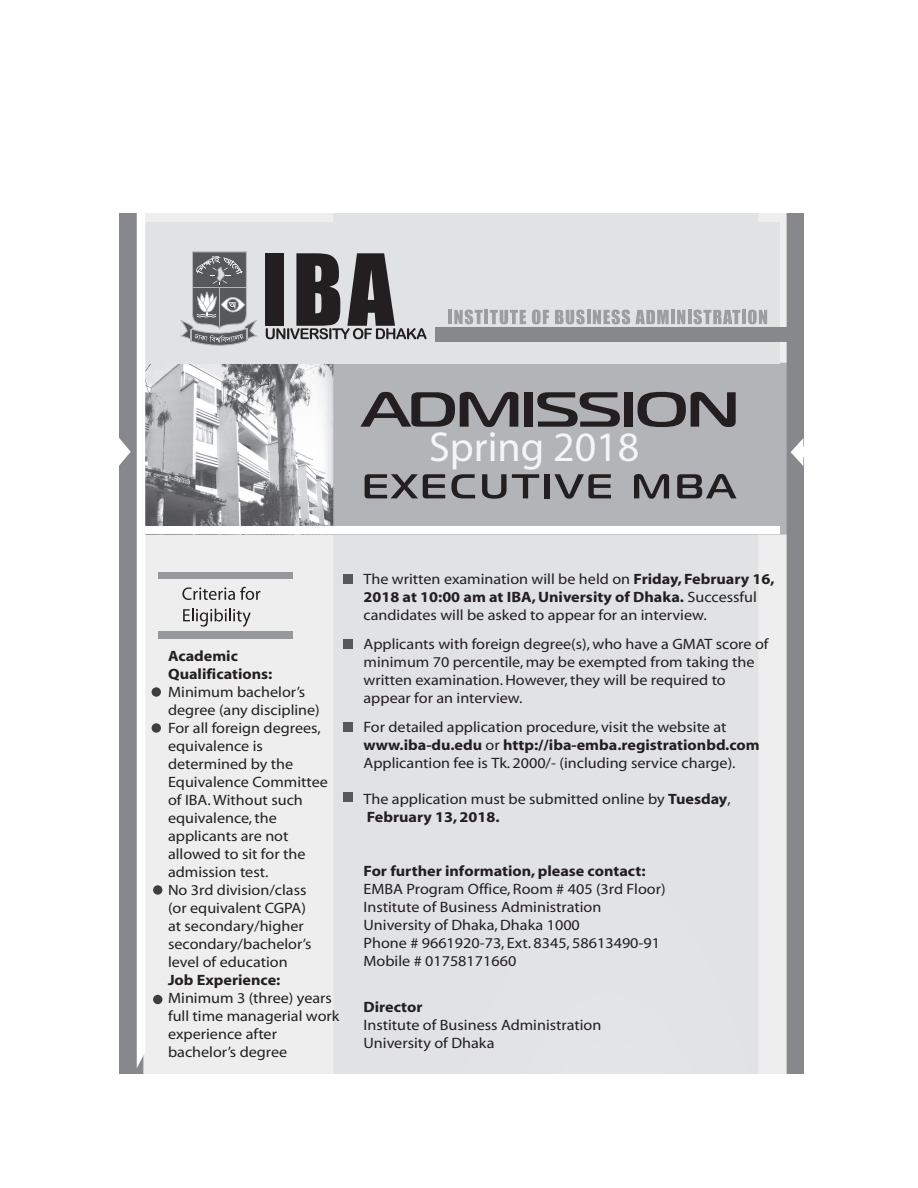
<style>
.page{position:relative;width:918px;height:1188px;background:#fff}
.page>*{position:absolute;margin:0;border:0;box-sizing:border-box;transform-origin:0 0}
.t1{font:42px "Myriad";color:#f4f5f6}
.t2{font:15px/18px "Myriad";color:#231f20;scale:1.08 1}
.t3{font:700 15px/18px "Myriad";color:#231f20;scale:1.08 1}
.s1{font-weight:700}
</style>
<div class="page">
<img style="left:120px;top:214px;width:684px;height:859px">
<div style="left:145px;top:222px;width:635px;height:142px;background:#e1e2e4"></div>
<svg style="left:137px;top:214px;width:8px;height:854px"></svg>
<svg style="left:180px;top:251px;width:78px;height:95px"></svg>
<div style="left:144px;top:526px;width:635px;height:8px;background:#fff"></div>
<svg style="left:119px;top:437px;width:8px;height:28px"></svg>
<svg style="left:791px;top:438px;width:12px;height:28px"></svg>
<div style="left:158px;top:572px;width:135px;height:6px;background:#97989c"></div>
<div style="left:158px;top:631px;width:135px;height:7px;background:#97989c"></div>
<svg style="left:360px;top:392px;width:158px;height:35px;background:#706e71"></svg>
<div style="left:524px;top:392px;width:9px;height:35px;background:#231f20"></div>
<svg style="left:537px;top:392px;width:83px;height:35px;background:#6d6b6e"></svg>
<div style="left:624px;top:392px;width:9px;height:35px;background:#231f20"></div>
<svg style="left:638px;top:392px;width:98px;height:35px;background:#6b696c"></svg>
<svg style="left:365px;top:474px;width:80px;height:24px;background:#727173"></svg>
<svg style="left:451px;top:474px;width:24px;height:24px"></svg>
<svg style="left:482px;top:474px;width:57px;height:25px"></svg>
<div style="left:545px;top:474px;width:5px;height:24px;background:#231f20"></div>
<svg style="left:554px;top:474px;width:57px;height:25px"></svg>
<svg style="left:634px;top:474px;width:35px;height:25px"></svg>
<svg style="left:677px;top:474px;width:59px;height:25px"></svg>
<div style="left:343px;top:574px;width:9px;height:9px;background:#57585a"></div>
<div style="left:343px;top:639px;width:9px;height:10px;background:#57585a"></div>
<div style="left:343px;top:723px;width:9px;height:9px;background:#57585a"></div>
<div style="left:343px;top:792px;width:9px;height:10px;background:#57585a"></div>
<div style="left:265px;top:253px;width:19px;height:73px;background:#231f20"></div>
<svg style="left:266px;top:253px;width:161px;height:86px"></svg>
<div style="left:436px;top:327px;width:367px;height:15px;background:#86888b"></div>
<hr style="left:448px;top:310px;width:4px;height:14px;background:#9b9da0">
<svg style="left:454px;top:310px;width:29px;height:14px"></svg>
<hr style="left:484px;top:310px;width:4px;height:14px;background:#9b9da0">
<svg style="left:490px;top:310px;width:36px;height:14px"></svg>
<svg style="left:532px;top:310px;width:17px;height:14px"></svg>
<svg style="left:555px;top:310px;width:30px;height:14px"></svg>
<hr style="left:587px;top:310px;width:3px;height:14px;background:#9b9da0">
<svg style="left:593px;top:310px;width:76px;height:14px"></svg>
<hr style="left:671px;top:310px;width:4px;height:14px;background:#9b9da0">
<svg style="left:677px;top:310px;width:8px;height:14px"></svg>
<hr style="left:688px;top:310px;width:3px;height:14px;background:#9b9da0">
<svg style="left:694px;top:310px;width:46px;height:14px"></svg>
<hr style="left:742px;top:310px;width:4px;height:14px;background:#9b9da0">
<svg style="left:748px;top:310px;width:19px;height:14px"></svg>
<svg style="left:182px;top:587px;width:78px;height:13px"></svg>
<svg style="left:183px;top:609px;width:68px;height:18px"></svg>
<div style="left:152px;top:723px;width:9px;height:10px;background:#3e3e3f;border-radius:50%"></div>
<div style="left:153px;top:885px;width:9px;height:10px;background:#3e3e3f;border-radius:50%"></div>
<div style="left:153px;top:995px;width:9px;height:9px;background:#3e3e3f;border-radius:50%"></div>
<div style="left:152px;top:687px;width:9px;height:10px;background:#3e3e3f;border-radius:50%"></div>
<h1 class="t1" style="left:429px;top:431px;width:212px">Spring 2018</h1>
<p class="t3" style="left:168px;top:648px;width:98px">Academic<br>Qualifications:</p>
<p class="t2" style="left:168px;top:684px;width:150px">Minimum bachelor’s degree (any discipline)<br>For all foreign degrees, equivalence is determined by the<br>Equivalence Committee of IBA. Without such equivalence, the applicants are not allowed to sit for the admission test.<br>No 3rd division/class (or equivalent CGPA)<br>at secondary/higher secondary/bachelor’s level of education</p>
<p class="t3" style="left:168px;top:972px;width:106px">Job Experience:</p>
<p class="t2" style="left:168px;top:990px;width:160px">Minimum 3 (three) years full time managerial work experience after bachelor’s degree</p>
<p class="t2" style="left:364px;top:571px;width:382px">The written examination will be held on <span class="s1">Friday, February 16,<br>2018 at 10:00 am at IBA, University of Dhaka.</span> Successful candidates will be asked to appear for an interview.</p>
<p class="t2" style="left:364px;top:636px;width:377px">Applicants with foreign degree(s), who have a GMAT score of minimum 70 percentile, may be exempted from taking the written examination. However, they will be required to appear for an interview.</p>
<p class="t2" style="left:364px;top:719px;width:368px">For detailed application procedure, visit the website at <span class="s1">www.iba-du.edu</span> or <span class="s1">http://iba-emba.registrationbd.com<br></span>Applicantion fee is Tk. 2000/- (including service charge).</p>
<p class="t2" style="left:364px;top:791px;width:341px">The application must be submitted online by <span class="s1">Tuesday</span>,<br><span class="s1">February 13, 2018.</span></p>
<p class="t3" style="left:364px;top:863px;width:263px">For further information, please contact:</p>
<p class="t2" style="left:364px;top:881px;width:281px">EMBA Program Office, Room # 405 (3rd Floor)<br>Institute of Business Administration University of Dhaka, Dhaka 1000<br>Phone # 9661920-73, Ext. 8345, 58613490-91<br>Mobile # 01758171660</p>
<p class="t3" style="left:364px;top:1000px;width:56px">Director</p>
<p class="t2" style="left:364px;top:1018px;width:222px">Institute of Business Administration<br>University of Dhaka</p>
</div>
